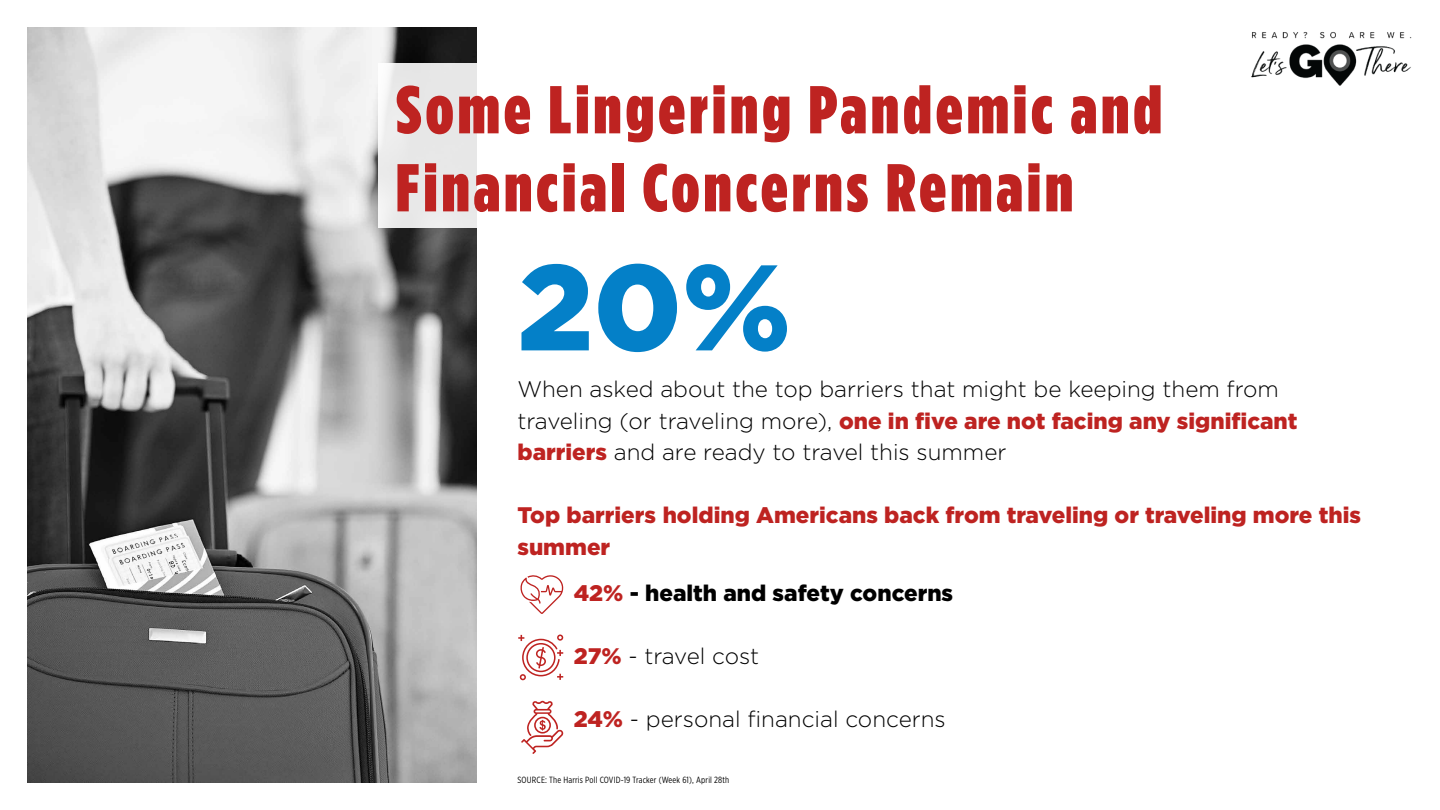
<style>
.page{position:relative;width:1440px;height:810px;background:#fff}
.page>*{position:absolute;margin:0;border:0;box-sizing:border-box;transform-origin:0 0}
.t1{font:900 121.5px "Gotham";color:#0480c8}
.t2{font:67.5px/78px "Gotham Condensed X Black";letter-spacing:.06em;color:#be2321}
.t3{font:300 22.5px/31.5px "Gotham";color:#000}
.t4{font:900 22.5px/31.5px "Gotham";color:#be2321}
.t5{font:900 22.5px "Gotham";color:#000}
.t6{font:9px "Gotham X Narrow";letter-spacing:.02em;color:#000}
.s1{font-weight:900;color:#be2321}
.s2{color:#be2321}
</style>
<div class="page">
<img style="left:27px;top:27px;width:450px;height:756px">
<div style="left:378px;top:63px;width:99px;height:165px;background:#e8e8e8"></div>
<img style="left:1251px;top:32px;width:161px;height:54px">
<svg style="left:520px;top:575px;width:44px;height:39px"></svg>
<svg style="left:518px;top:635px;width:45px;height:45px"></svg>
<svg style="left:521px;top:701px;width:43px;height:53px"></svg>
<h2 class="t2" style="left:396px;top:70px;width:767px">Some Lingering Pandemic and<br>Financial Concerns Remain</h2>
<h1 class="t1" style="left:518px;top:224px;width:275px">20%</h1>
<p class="t3" style="left:518px;top:373px;width:782px">When asked about the top barriers that might be keeping them from traveling (or traveling more), <span class="s1">one in five are not facing any significant barriers</span> and are ready to travel this summer</p>
<p class="t4" style="left:518px;top:499px;width:845px">Top barriers holding Americans back from traveling or traveling more this summer</p>
<p class="t5" style="left:574px;top:578px;width:381px"><span class="s2">42%</span> - health and safety concerns</p>
<p class="t3" style="left:574px;top:640px;width:187px"><span class="s1">27%</span> - travel cost</p>
<p class="t3" style="left:574px;top:703px;width:374px"><span class="s1">24%</span> - personal financial concerns</p>
<p class="t6" style="left:518px;top:774px;width:213px">SOURCE: The Harris Poll COVID-19 Tracker (Week 61), April 28th</p>
</div>
